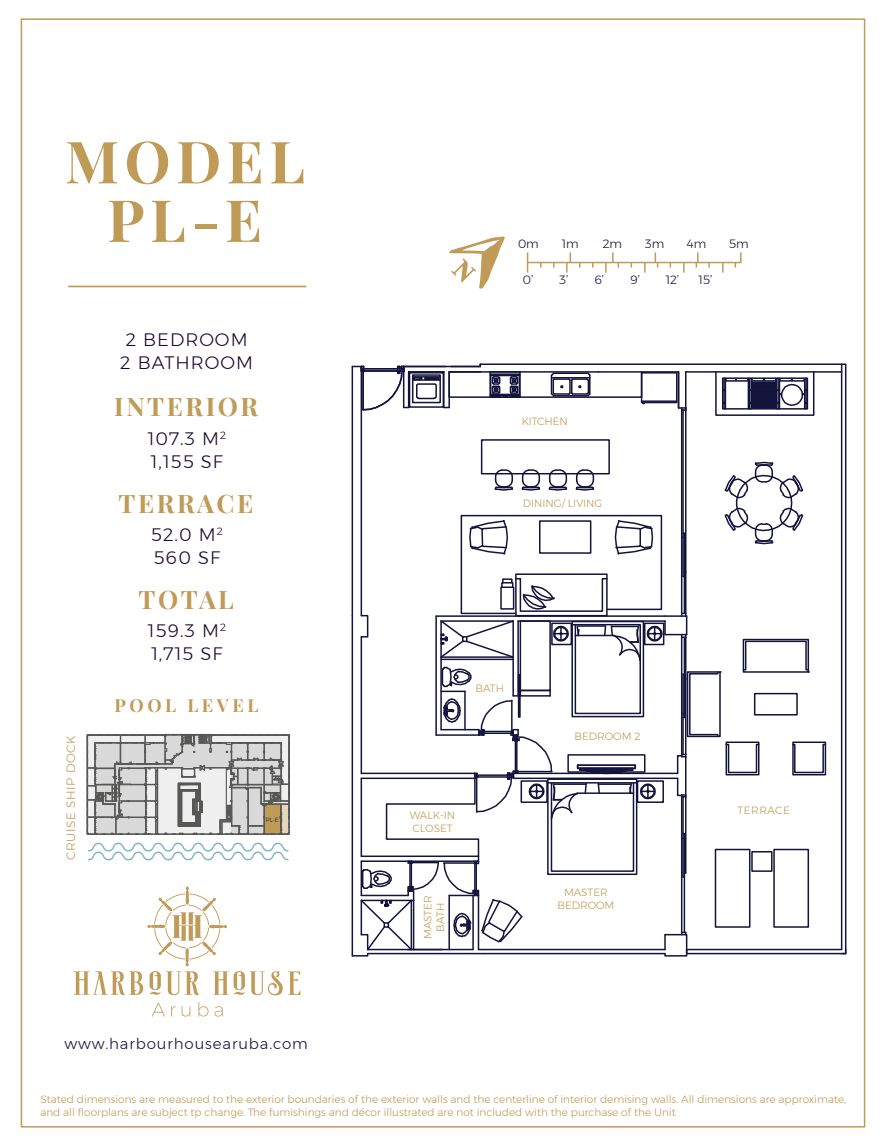
<style>
.page{position:relative;width:886px;height:1146px;background:#fff}
.page>*{position:absolute;margin:0;border:0;box-sizing:border-box;transform-origin:0 0}
.t1{font:700 58.35px/58.5px "Playfair Display";letter-spacing:.09em;color:#c09b57;text-align:center}
.t2{font:700 25.5px "Playfair Display";letter-spacing:.1em;color:#c09b57}
.t3{font:300 18px/22.8px "Montserrat";letter-spacing:.06em;color:#1a0832}
.t4{font:700 18px "Playfair Display";letter-spacing:.2em;color:#c09b57}
.t5{font:300 15px "Montserrat";letter-spacing:.06em;color:#14133b}
.t6{font:300 12px "Montserrat";letter-spacing:-.005em;color:#14133b}
.t7{font:300 12px "Montserrat";letter-spacing:.05em;color:#c09b57}
.t8{font:300 10.5px/12.6px "Montserrat";color:#c09b57}
.t9{font:300 10.5px "Montserrat";letter-spacing:.05em;color:#c09b57}
.t10{font:300 6px "Montserrat";color:#14133b}
</style>
<div class="page">
<hr style="left:68px;top:285px;width:238px;height:2px;background:#c09b57">
<svg style="left:152px;top:1002px;width:13px;height:14px"></svg>
<svg style="left:171px;top:1006px;width:5px;height:10px"></svg>
<svg style="left:182px;top:1006px;width:8px;height:10px"></svg>
<svg style="left:198px;top:1002px;width:10px;height:14px"></svg>
<svg style="left:214px;top:1006px;width:9px;height:10px"></svg>
<svg style="left:74px;top:886px;width:226px;height:109px"></svg>
<svg style="left:526px;top:252px;width:216px;height:20px"></svg>
<svg style="left:449px;top:236px;width:56px;height:53px"></svg>
<svg style="left:88px;top:842px;width:201px;height:18px"></svg>
<svg style="left:86px;top:733px;width:204px;height:102px"></svg>
<svg style="left:351px;top:363px;width:496px;height:594px"></svg>
<h1 class="t1" style="left:65px;top:132px;width:241px">MODEL<br>PL-E</h1>
<h3 class="t3" style="left:120px;top:328px;width:134px;text-align:center">2 BEDROOM<br>2 BATHROOM</h3>
<h2 class="t2" style="left:114px;top:391px;width:145px">INTERIOR</h2>
<h3 class="t3" style="left:148px;top:427px;width:80px">107.3 M<sup>2<br></sup>1,155 SF</h3>
<h2 class="t2" style="left:119px;top:487px;width:136px">TERRACE</h2>
<h3 class="t3" style="left:151px;top:523px;width:73px">52.0 M<sup>2<br></sup>560 SF</h3>
<h2 class="t2" style="left:139px;top:583px;width:97px">TOTAL</h2>
<h3 class="t3" style="left:148px;top:619px;width:80px">159.3 M<sup>2<br></sup>1,715 SF</h3>
<p class="t7" style="left:62px;top:860px;width:126px;rotate:-90deg">CRUISE SHIP DOCK</p>
<h3 class="t4" style="left:114px;top:693px;width:145px">POOL LEVEL</h3>
<p class="t10" style="left:266px;top:815px;width:15px">PL-E</p>
<h3 class="t5" style="left:65px;top:1032px;width:245px">www.harbourhousearuba.com</h3>
<p class="t6" style="left:518px;top:235px;width:23px">0m</p>
<p class="t6" style="left:562px;top:235px;width:18px">1m</p>
<p class="t6" style="left:603px;top:235px;width:21px">2m</p>
<p class="t6" style="left:645px;top:235px;width:21px">3m</p>
<p class="t6" style="left:687px;top:235px;width:21px">4m</p>
<p class="t6" style="left:729px;top:235px;width:21px">5m</p>
<p class="t6" style="left:522px;top:271px;width:12px">0’</p>
<p class="t6" style="left:559px;top:271px;width:11px">3’</p>
<p class="t6" style="left:594px;top:271px;width:11px">6’</p>
<p class="t6" style="left:630px;top:271px;width:11px">9’</p>
<p class="t6" style="left:666px;top:271px;width:15px">12’</p>
<p class="t6" style="left:699px;top:271px;width:15px">15’</p>
<p class="t8" style="left:522px;top:415px;width:48px">KITCHEN</p>
<p class="t8" style="left:523px;top:497px;width:81px">DINING/ LIVING</p>
<p class="t8" style="left:475px;top:681px;width:30px">BATH</p>
<p class="t8" style="left:410px;top:809px;width:47px">WALK-IN<br>CLOSET</p>
<p class="t8" style="left:421px;top:939px;width:45px;text-align:center;rotate:-90deg">MASTER<br>BATH</p>
<p class="t8" style="left:574px;top:729px;width:67px">BEDROOM 2</p>
<p class="t8" style="left:557px;top:885px;width:58px;text-align:center">MASTER<br>BEDROOM</p>
<p class="t9" style="left:737px;top:801px;width:54px">TERRACE</p>
<p class="t8" style="left:40px;top:1092px;width:807px">Stated dimensions are measured to the exterior boundaries of the exterior walls and the centerline of interior demising walls. All dimensions are approximate, and all floorplans are subject tp change. The fumishings and décor illustrated are not included with the purchase of the Unit</p>
</div>
